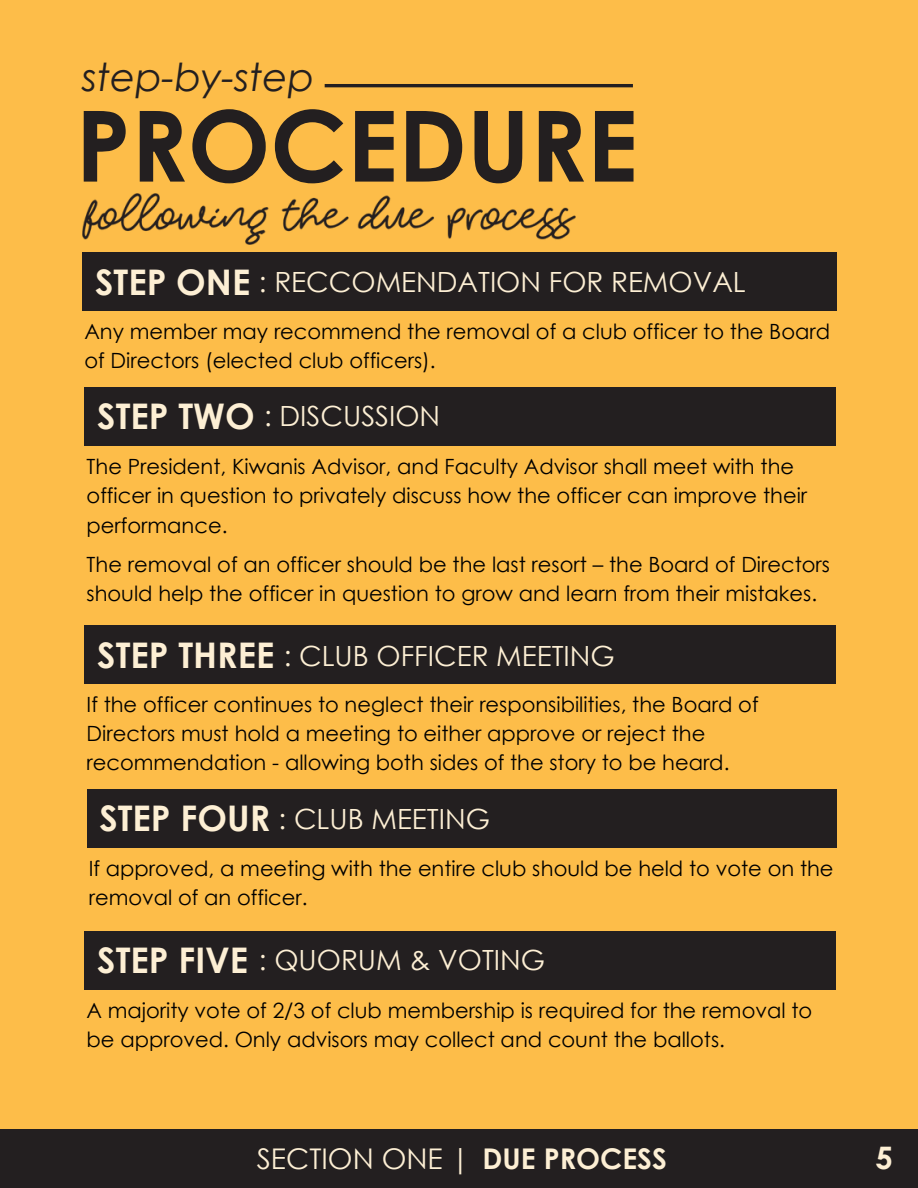
<style>
.page{position:relative;width:918px;height:1188px;background:#fdbd49}
.page>*{position:absolute;margin:0;border:0;box-sizing:border-box;transform-origin:0 0}
.t1{font:700 98.25px "Century Gothic";color:#231f20}
.t2{font:italic 38.7px "Century Gothic";color:#231f20}
.t3{font:700 35.25px "Century Gothic";color:#fdefd4}
.t4{font:700 31.05px "Century Gothic";color:#fdefd4}
.t5{font:28.5px "Century Gothic";color:#fdefd4}
.t6{font:27.9px "Century Gothic";color:#fdefd4}
.t7{font:21px/29px "Century Gothic";color:#000}
.s1{font-weight:700}
</style>
<div class="page">
<hr style="left:325px;top:84px;width:308px;height:3px;background:#231f20">
<div style="left:82px;top:252px;width:754px;height:59px;background:#231f20"></div>
<div style="left:84px;top:387px;width:752px;height:59px;background:#231f20"></div>
<div style="left:84px;top:625px;width:752px;height:59px;background:#231f20"></div>
<div style="left:87px;top:789px;width:749px;height:59px;background:#231f20"></div>
<div style="left:84px;top:931px;width:752px;height:59px;background:#231f20"></div>
<img style="left:82px;top:193px;width:493px;height:51px">
<div style="left:0;top:1129px;width:918px;height:59px;background:#231f20"></div>
<p class="t2" style="left:82px;top:53px;width:233px">step-by-step</p>
<p class="t1" style="left:76px;top:83px;width:564px">PROCEDURE</p>
<p class="t3" style="left:95px;top:259px;width:157px">STEP ONE</p>
<p class="t7" style="left:84px;top:317px;width:747px">Any member may recommend the removal of a club officer to the Board of Directors (elected club officers).</p>
<p class="t3" style="left:97px;top:394px;width:159px">STEP TWO</p>
<p class="t7" style="left:87px;top:451px;width:722px;line-height:29.4px">The President, Kiwanis Advisor, and Faculty Advisor shall meet with the officer in question to privately discuss how the officer can improve their performance.</p>
<p class="t7" style="left:87px;top:549px;width:745px;line-height:29.4px">The removal of an officer should be the last resort – the Board of Directors should help the officer in question to grow and learn from their mistakes.</p>
<p class="t3" style="left:97px;top:632px;width:179px">STEP THREE</p>
<p class="t7" style="left:87px;top:690px;width:673px">If the officer continues to neglect their responsibilities, the Board of<br>Directors must hold a meeting to either approve or reject the recommendation - allowing both sides of the story to be heard.</p>
<p class="t3" style="left:99px;top:796px;width:172px">STEP FOUR</p>
<p class="t7" style="left:89px;top:853px;width:746px">If approved, a meeting with the entire club should be held to vote on the removal of an officer.</p>
<p class="t6" style="left:259px;top:264px;width:488px">: RECCOMENDATION FOR REMOVAL</p>
<p class="t6" style="left:264px;top:398px;width:178px">: DISCUSSION</p>
<p class="t6" style="left:284px;top:638px;width:333px">: CLUB OFFICER MEETING</p>
<p class="t6" style="left:279px;top:801px;width:213px">: CLUB MEETING</p>
<p class="t3" style="left:97px;top:938px;width:153px">STEP FIVE</p>
<p class="t7" style="left:87px;top:995px;width:727px">A majority vote of 2/3 of club membership is required for the removal to be approved. Only advisors may collect and count the ballots.</p>
<p class="t6" style="left:259px;top:942px;width:288px">: QUORUM &amp; VOTING</p>
<p class="t5" style="left:257px;top:1140px;width:412px">SECTION ONE | <span class="s1">DUE PROCESS</span></p>
<p class="t4" style="left:876px;top:1138px;width:19px">5</p>
</div>
